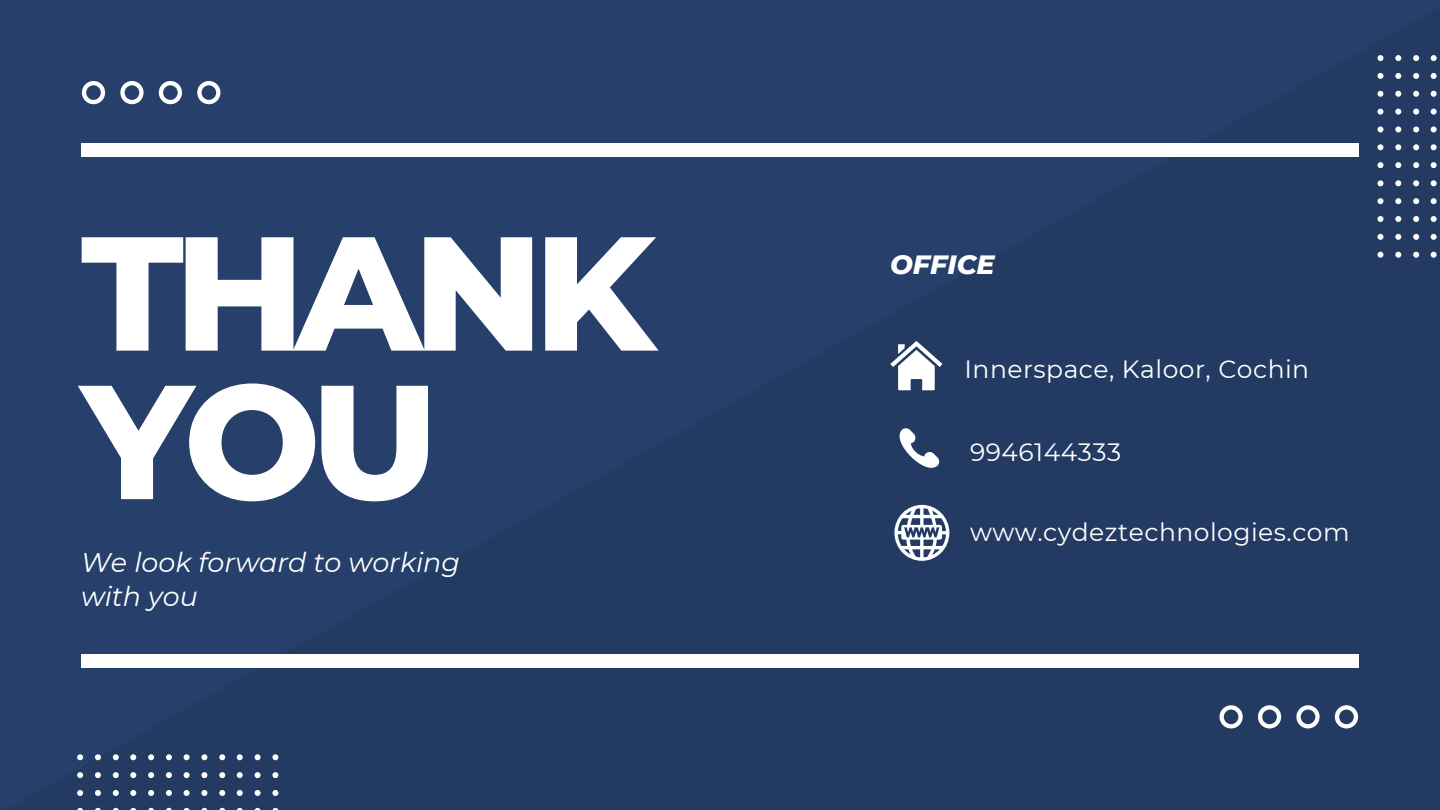
<style>
.page{position:relative;width:1440px;height:810px;background:#263f6b}
.page>*{position:absolute;margin:0;border:0;box-sizing:border-box;transform-origin:0 0}
.t1{font:800 161.9px/148.5px "Montserrat";letter-spacing:-.06em;color:#fff}
.t2{font:italic 27px/34.5px "Montserrat";color:#fff}
.t3{font:italic 800 27px "Montserrat";color:#fff}
.t4{font:25px "Montserrat";letter-spacing:.02em;color:#fff}
</style>
<div class="page">
<svg style="left:82px;top:81px;width:138px;height:23px"></svg>
<svg style="left:1219px;top:705px;width:139px;height:23px"></svg>
<svg style="left:1377px;top:55px;width:63px;height:202px;background:#384c72"></svg>
<svg style="left:77px;top:754px;width:201px;height:56px;background:#384d72"></svg>
<div style="left:81px;top:654px;width:1278px;height:13px;background:#fff"></div>
<div style="left:81px;top:143px;width:1278px;height:13px;background:#fff"></div>
<svg style="left:890px;top:428px;width:50px;height:49px"></svg>
<svg style="left:894px;top:505px;width:55px;height:56px"></svg>
<svg style="left:890px;top:341px;width:52px;height:49px"></svg>
<p class="t1" style="left:81px;top:218px;width:576px">THANK<br>YOU</p>
<h1 class="t2" style="left:81px;top:545px;width:381px">We look forward to working with you</h1>
<p class="t3" style="left:890px;top:248px;width:106px">OFFICE</p>
<p class="t4" style="left:965px;top:353px;width:346px">Innerspace, Kaloor, Cochin</p>
<h2 class="t4" style="left:970px;top:437px;width:153px">9946144333</h2>
<p class="t4" style="left:970px;top:517px;width:381px">www.cydeztechnologies.com</p>
</div>
